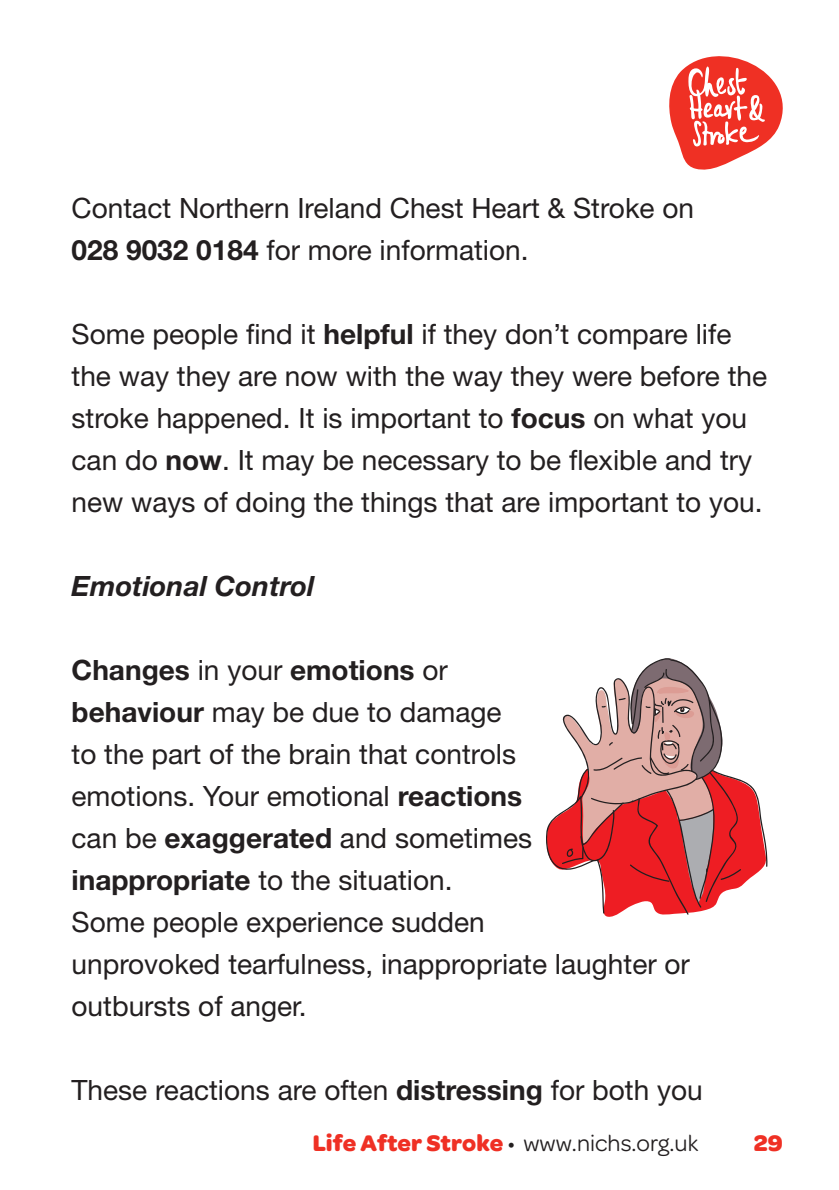
<style>
.page{position:relative;width:839px;height:1190px;background:#fff}
.page>*{position:absolute;margin:0;border:0;box-sizing:border-box;transform-origin:0 0}
.t1{font:28px/42px "Helvetica Neue LT Std";color:#231f20}
.t2{font:italic 700 28px "Helvetica Neue LT Std";color:#231f20}
.t3{font:24px "Omnes";color:#231f20}
.t4{font:700 24px "Omnes";color:#ef3024}
.s1{font-weight:700}
.s2{font-weight:700;color:#ef3024}
</style>
<div class="page">
<svg style="left:669px;top:56px;width:114px;height:114px"></svg>
<svg style="left:546px;top:658px;width:221px;height:258px"></svg>
<p class="t1" style="left:71px;top:187px;width:623px">Contact Northern Ireland Chest Heart &amp; Stroke on<br><span class="s1">028 9032 0184</span> for more information.</p>
<p class="t1" style="left:71px;top:313px;width:696px">Some people find it <span class="s1">helpful</span> if they don’t compare life the way they are now with the way they were before the stroke happened. It is important to <span class="s1">focus</span> on what you can do <span class="s1">now</span>. It may be necessary to be flexible and try new ways of doing the things that are important to you.</p>
<p class="t2" style="left:71px;top:569px;width:244px">Emotional Control</p>
<p class="t1" style="left:71px;top:649px;width:619px"><span class="s1">Changes</span> in your <span class="s1">emotions</span> or<br><span class="s1">behaviour</span> may be due to damage<br>to the part of the brain that controls<br>emotions. Your emotional <span class="s1">reactions<br></span>can be <span class="s1">exaggerated</span> and sometimes <span class="s1">inappropriate</span> to the situation.<br>Some people experience sudden<br>unprovoked tearfulness, inappropriate laughter or outbursts of anger.</p>
<p class="t1" style="left:71px;top:1069px;width:632px">These reactions are often <span class="s1">distressing</span> for both you</p>
<p class="t3" style="left:312px;top:1129px;width:387px"><span class="s2">Life After Stroke</span> • www.nichs.org.uk</p>
<p class="t4" style="left:753px;top:1128px;width:30px">29</p>
</div>
